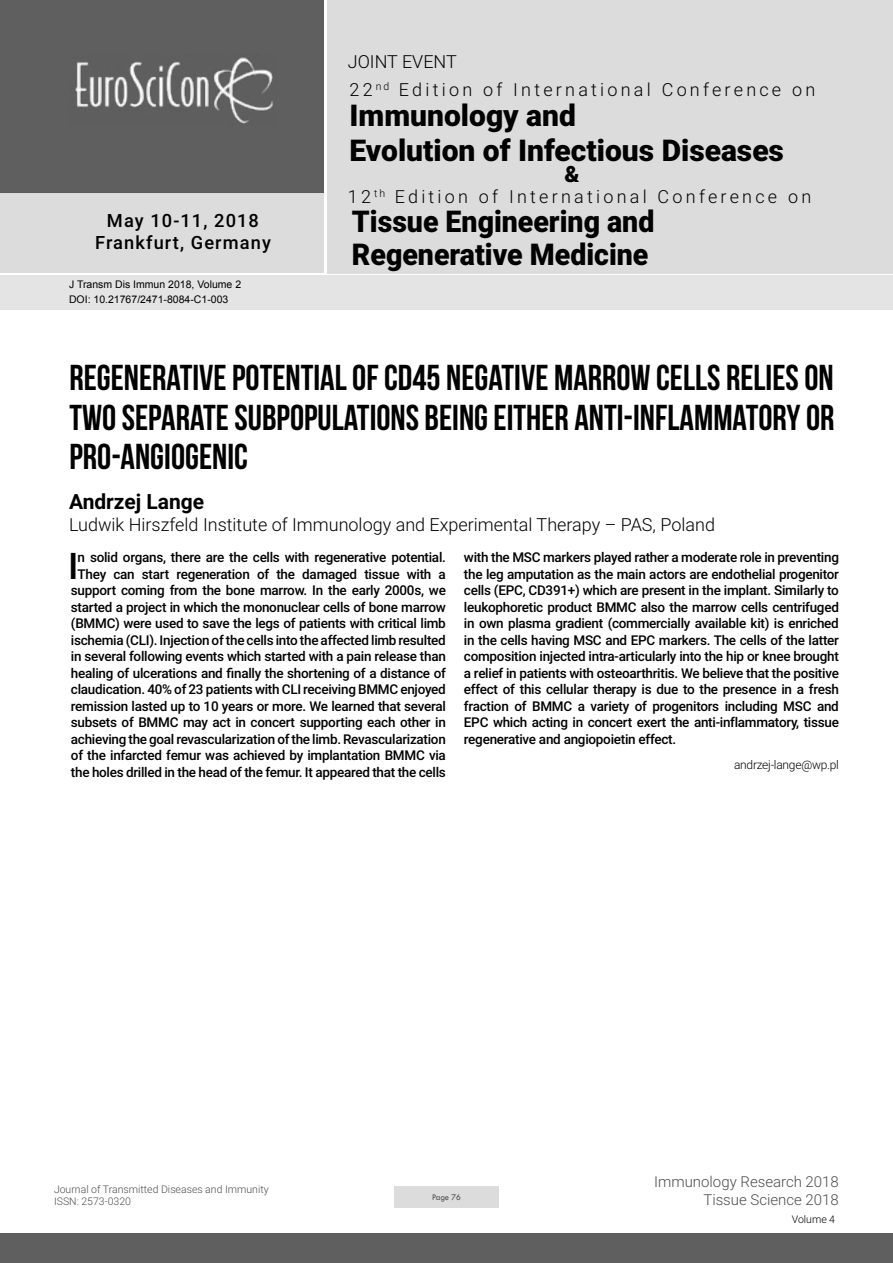
<style>
.page{position:relative;width:893px;height:1263px;background:#fff}
.page>*{position:absolute;margin:0;border:0;box-sizing:border-box;transform-origin:0 0}
.t1{font:500 36.75px "Roboto";color:#000}
.t2{font:36px/39.6px "Bebas Neue";color:#000;text-align:justify}
.t3{font:900 30px/34.5px "Roboto";color:#000}
.t4{font:900 30px/33px "Roboto";color:#000;scale:.95 1}
.t5{font:900 22.5px "Roboto";color:#000}
.t6{font:700 21px "Roboto";color:#000}
.t7{font:500 18.3px/21.9px "Roboto";letter-spacing:.06em;color:#000;text-align:center}
.t8{font:300 18px/29px "Roboto";letter-spacing:.18em;color:#000}
.t9{font:300 18px "Roboto";color:#000}
.t10{font:300 15px/18px "Roboto";color:#4d4d4f;text-align:right}
.t11{font:500 13.5px/16.5px "Roboto";letter-spacing:-.02em;color:#000;text-align:center}
.t12{font:300 12px "Roboto";letter-spacing:-.02em;color:#000}
.t13{font:10.5px/14.4px "Arial";color:#000}
.t14{font:300 10.5px/12.6px "Roboto";color:#4d4d4f}
.t15{font:300 10.5px "Roboto";color:#000}
.t16{font:9px "Tw Cen";letter-spacing:-.02em;color:#4d4d4f;scale:.95 1}
</style>
<div class="page">
<div style="left:0;top:0;width:323px;height:193px;background:#5f5f60"></div>
<div style="left:1px;top:193px;width:323px;height:80px;background:#dcdcdc"></div>
<div style="left:327px;top:0;width:566px;height:273px;background:#dcdcdc"></div>
<img style="left:75px;top:57px;width:199px;height:67px">
<div style="left:0;top:1233px;width:893px;height:30px;background:#5f5f60"></div>
<div style="left:1px;top:275px;width:892px;height:35px;background:#e4e4e4"></div>
<div style="left:394px;top:1186px;width:105px;height:22px;background:#dcdcdc"></div>
<h3 class="t7" style="left:95px;top:209px;width:177px">May 10-11, 2018<br>Frankfurt, Germany</h3>
<p class="t13" style="left:69px;top:278px;width:174px">J Transm Dis Immun 2018, Volume 2<br>DOI: 10.21767/2471-8084-C1-003</p>
<h3 class="t8" style="left:348px;top:46px;width:469px">JOINT EVENT<br>22 <sup>nd</sup> Edition of International Conference on</h3>
<h3 class="t3" style="left:349px;top:97px;width:436px">Immunology and<br>Evolution of Infectious Diseases</h3>
<h3 class="t5" style="left:564px;top:158px;width:17px">&amp;</h3>
<h3 class="t8" style="left:348px;top:181px;width:465px">12 <sup>th</sup> Edition of International Conference on</h3>
<h3 class="t4" style="left:352px;top:203px;width:320px">Tissue Engineering and<br>Regenerative Medicine</h3>
<h2 class="t2" style="left:69px;top:358px;width:767px">REGENERATIVE POTENTIAL OF CD45 NEGATIVE MARROW CELLS RELIES ON TWO SEPARATE SUBPOPULATIONS BEING EITHER ANTI-INFLAMMATORY OR PRO-ANGIOGENIC</h2>
<h3 class="t6" style="left:69px;top:487px;width:137px">Andrzej Lange</h3>
<h3 class="t9" style="left:69px;top:512px;width:647px">Ludwik Hirszfeld Institute of Immunology and Experimental Therapy – PAS, Poland</h3>
<p class="t11" style="left:71px;top:549px;width:376px">n solid organs, there are the cells with regenerative potential.<br>They can start regeneration of the damaged tissue with a support coming from the bone marrow. In the early 2000s, we started a project in which the mononuclear cells of bone marrow (BMMC) were used to save the legs of patients with critical limb ischemia (CLI). Injection of the cells into the affected limb resulted in several following events which started with a pain release than healing of ulcerations and finally the shortening of a distance of claudication. 40% of 23 patients with CLI receiving BMMC enjoyed remission lasted up to 10 years or more. We learned that several subsets of BMMC may act in concert supporting each other in achieving the goal revascularization of the limb. Revascularization of the infarcted femur was achieved by implantation BMMC via the holes drilled in the head of the femur. It appeared that the cells</p>
<p class="t11" style="left:464px;top:549px;width:376px;text-align:justify">with the MSC markers played rather a moderate role in preventing the leg amputation as the main actors are endothelial progenitor cells (EPC, CD391+) which are present in the implant. Similarly to leukophoretic product BMMC also the marrow cells centrifuged in own plasma gradient (commercially available kit) is enriched in the cells having MSC and EPC markers. The cells of the latter composition injected intra-articularly into the hip or knee brought a relief in patients with osteoarthritis. We believe that the positive effect of this cellular therapy is due to the presence in a fresh fraction of BMMC a variety of progenitors including MSC and EPC which acting in concert exert the anti-inflammatory, tissue regenerative and angiopoietin effect.</p>
<h1 class="t1" style="left:68px;top:540px;width:12px">I</h1>
<p class="t12" style="left:734px;top:757px;width:106px">andrzej-lange@wp.pl</p>
<p class="t14" style="left:54px;top:1182px;width:216px">Journal of Transmitted Diseases and Immunity<br>ISSN: 2573-0320</p>
<p class="t16" style="left:432px;top:1192px;width:32px">Page 76</p>
<p class="t10" style="left:654px;top:1172px;width:186px">Immunology Research 2018<br>Tissue Science 2018</p>
<p class="t15" style="left:792px;top:1212px;width:45px">Volume 4</p>
</div>
